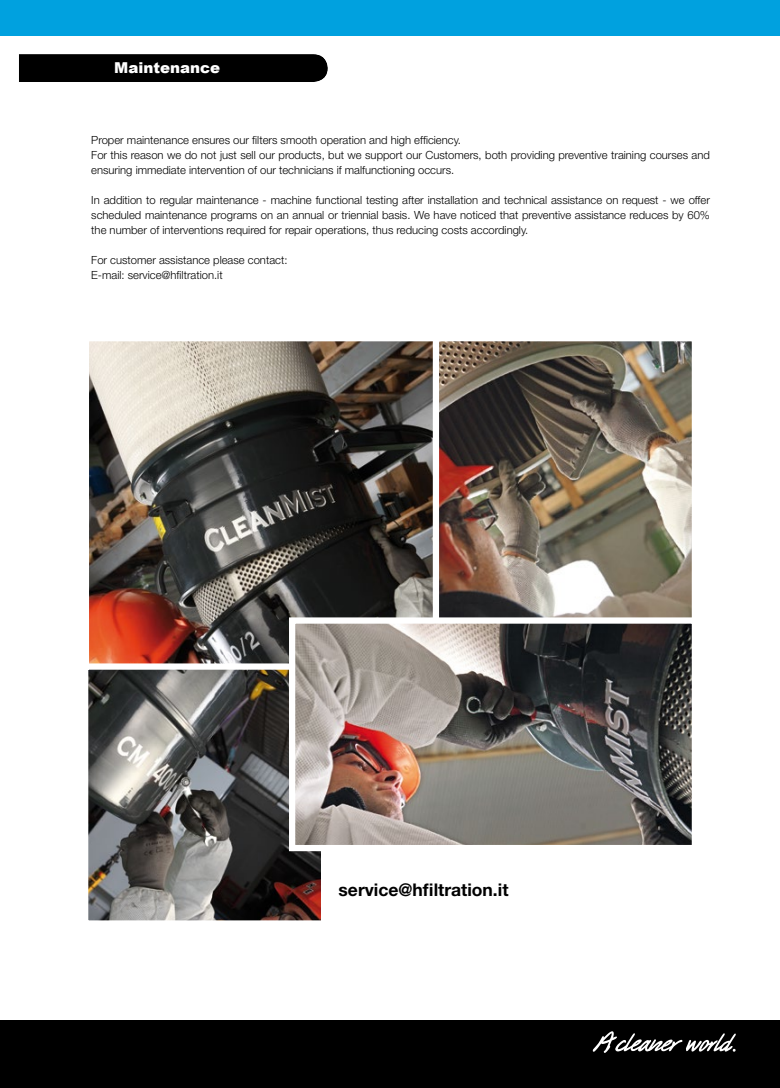
<style>
.page{position:relative;width:780px;height:1088px;background:#fff}
.page>*{position:absolute;margin:0;border:0;box-sizing:border-box;transform-origin:0 0}
.t1{font:700 17.5px "Helvetica Neue";color:#000}
.t2{font:900 15px "Arial";color:#fff}
.t3{font:300 11.25px/15px "Helvetica Neue";color:#000}
</style>
<div class="page">
<div style="left:0;top:0;width:780px;height:35px;background:#00a1df"></div>
<div style="left:0;top:1020px;width:780px;height:68px;background:#000"></div>
<div style="left:19px;top:54px;width:309px;height:28px;background:#000"></div>
<svg style="left:592px;top:1031px;width:143px;height:22px"></svg>
<img style="left:90px;top:342px;width:343px;height:321px">
<div style="left:83px;top:335px;width:357px;height:395px;border:6px solid #fff"></div>
<img style="left:89px;top:670px;width:232px;height:249px">
<div style="left:82px;top:663px;width:246px;height:263px;border:6px solid #fff"></div>
<img style="left:440px;top:342px;width:251px;height:275px">
<div style="left:433px;top:335px;width:265px;height:306px;border:6px solid #fff"></div>
<img style="left:296px;top:624px;width:395px;height:220px">
<div style="left:289px;top:617px;width:409px;height:234px;border:6px solid #fff"></div>
<h2 class="t2" style="left:114px;top:57px;width:107px">Maintenance</h2>
<p class="t3" style="left:91px;top:132px;width:620px">Proper maintenance ensures our filters smooth operation and high efficiency.<br>For this reason we do not just sell our products, but we support our Customers, both providing preventive training courses and ensuring immediate intervention of our technicians if malfunctioning occurs.</p>
<p class="t3" style="left:91px;top:192px;width:620px;text-align:justify">In addition to regular maintenance - machine functional testing after installation and technical assistance on request - we offer scheduled maintenance programs on an annual or triennial basis. We have noticed that preventive assistance reduces by 60% the number of interventions required for repair operations, thus reducing costs accordingly.</p>
<p class="t3" style="left:91px;top:252px;width:198px">For customer assistance please contact:<br>E-mail: service@hfiltration.it</p>
<h1 class="t1" style="left:338px;top:878px;width:171px">service@hfiltration.it</h1>
</div>
